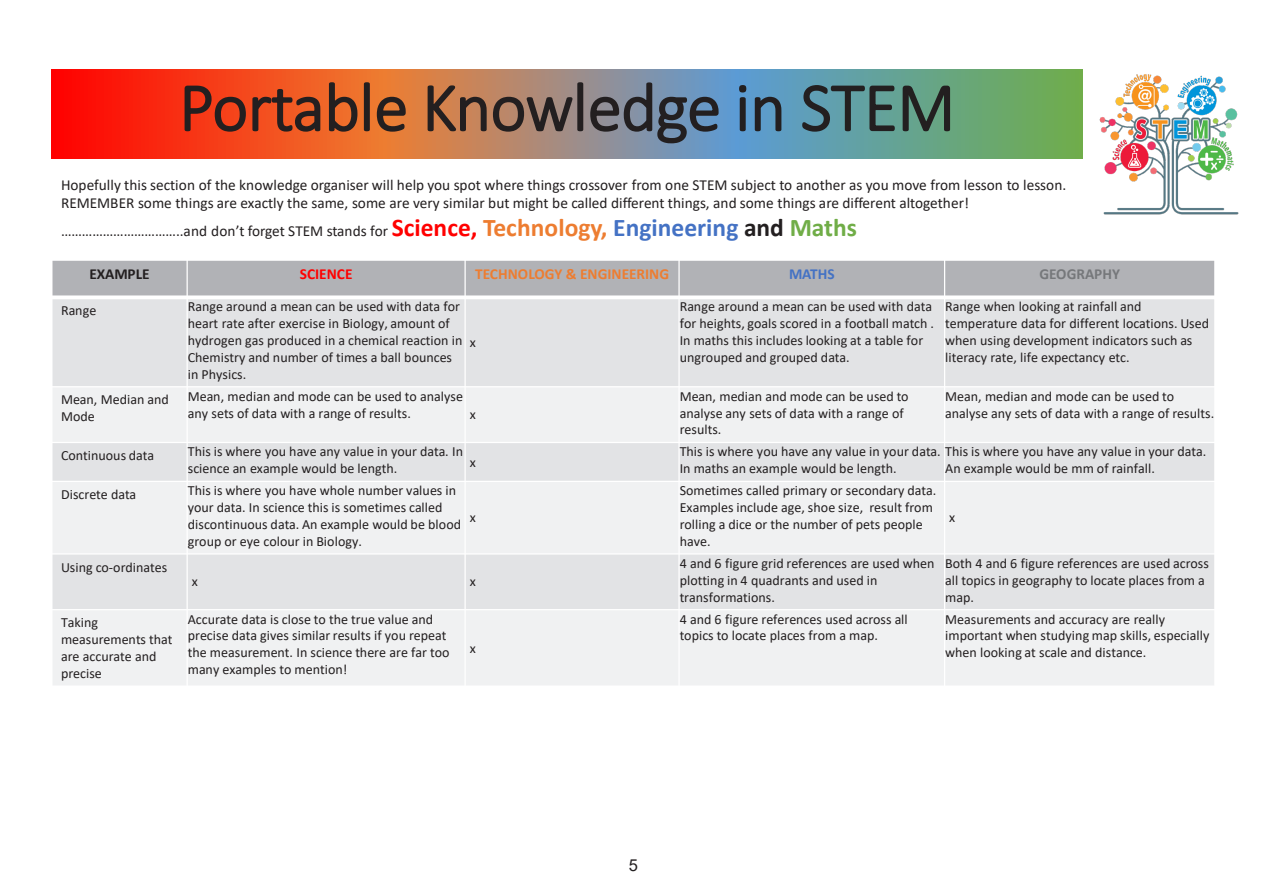
<style>
.page{position:relative;width:1263px;height:893px;background:#fff}
.page>*{position:absolute;margin:0;border:0;box-sizing:border-box;transform-origin:0 0}
.t1{font:300 68.85px "Calibri";letter-spacing:-.01em;color:#231f20}
.t2{font:16.5px "Arial";color:#231f20}
.t3{font:15.3px/18.3px "Calibri";color:#231f20}
.t4{font:700 15.3px "Calibri";color:#ed7d31}
.t5{font:700 15.3px "Calibri";color:#76787b}
.t6{font:700 15.3px "Calibri";letter-spacing:-.005em;color:#231f20}
.t7{font:700 15.3px "Calibri";color:#f00}
.t8{font:700 15.3px "Calibri";color:#4472c4}
.t9{font:14.1px/16.8px "Calibri";color:#231f20}
.s1{font-weight:700;font-size:25.5px;color:#f00}
.s2{font-weight:700;font-size:25.5px;color:#ed7d31}
.s3{font-weight:700;font-size:25.5px;color:#4472c4}
.s4{font-weight:700;font-size:25.5px}
.s5{font-weight:700;font-size:25.5px;color:#70ad47}
</style>
<div class="page">
<svg style="left:51px;top:69px;width:1031px;height:90px;background:#a97a64"></svg>
<img style="left:1099px;top:74px;width:140px;height:141px">
<div style="left:52px;top:260px;width:135px;height:37px;background:#b1b2b6"></div>
<div style="left:187px;top:260px;width:278px;height:37px;background:#b1b2b6"></div>
<div style="left:465px;top:260px;width:214px;height:37px;background:#b1b2b6"></div>
<div style="left:679px;top:260px;width:265px;height:37px;background:#b1b2b6"></div>
<div style="left:944px;top:260px;width:271px;height:37px;background:#b1b2b6"></div>
<div style="left:52px;top:297px;width:135px;height:90px;background:#e2e3e5"></div>
<div style="left:187px;top:297px;width:278px;height:90px;background:#e2e3e5"></div>
<div style="left:465px;top:297px;width:214px;height:90px;background:#e2e3e5"></div>
<div style="left:679px;top:297px;width:265px;height:90px;background:#e2e3e5"></div>
<div style="left:944px;top:297px;width:271px;height:90px;background:#e2e3e5"></div>
<div style="left:52px;top:387px;width:135px;height:55px;background:#f0f1f2"></div>
<div style="left:187px;top:387px;width:278px;height:55px;background:#f0f1f2"></div>
<div style="left:465px;top:387px;width:214px;height:55px;background:#f0f1f2"></div>
<div style="left:679px;top:387px;width:265px;height:55px;background:#f0f1f2"></div>
<div style="left:944px;top:387px;width:271px;height:55px;background:#f0f1f2"></div>
<div style="left:52px;top:442px;width:135px;height:39px;background:#e2e3e5"></div>
<div style="left:187px;top:442px;width:278px;height:39px;background:#e2e3e5"></div>
<div style="left:465px;top:442px;width:214px;height:39px;background:#e2e3e5"></div>
<div style="left:679px;top:442px;width:265px;height:39px;background:#e2e3e5"></div>
<div style="left:944px;top:442px;width:271px;height:39px;background:#e2e3e5"></div>
<div style="left:52px;top:481px;width:135px;height:73px;background:#f0f1f2"></div>
<div style="left:187px;top:481px;width:278px;height:73px;background:#f0f1f2"></div>
<div style="left:465px;top:481px;width:214px;height:73px;background:#f0f1f2"></div>
<div style="left:679px;top:481px;width:265px;height:73px;background:#f0f1f2"></div>
<div style="left:944px;top:481px;width:271px;height:73px;background:#f0f1f2"></div>
<div style="left:52px;top:554px;width:135px;height:56px;background:#e2e3e5"></div>
<div style="left:187px;top:554px;width:278px;height:56px;background:#e2e3e5"></div>
<div style="left:465px;top:554px;width:214px;height:56px;background:#e2e3e5"></div>
<div style="left:679px;top:554px;width:265px;height:56px;background:#e2e3e5"></div>
<div style="left:944px;top:554px;width:271px;height:56px;background:#e2e3e5"></div>
<div style="left:52px;top:610px;width:135px;height:76px;background:#f0f1f2"></div>
<div style="left:187px;top:610px;width:278px;height:76px;background:#f0f1f2"></div>
<div style="left:465px;top:610px;width:214px;height:76px;background:#f0f1f2"></div>
<div style="left:679px;top:610px;width:265px;height:76px;background:#f0f1f2"></div>
<div style="left:944px;top:610px;width:271px;height:76px;background:#f0f1f2"></div>
<hr style="left:187px;top:259px;width:1px;height:428px;background:#fff">
<hr style="left:464px;top:259px;width:2px;height:428px;background:#fff">
<hr style="left:678px;top:259px;width:2px;height:428px;background:#fff">
<hr style="left:944px;top:259px;width:1px;height:428px;background:#fff">
<svg style="left:52px;top:295px;width:1162px;height:4px;background:#f5f5f6"></svg>
<hr style="left:51px;top:386px;width:1164px;height:1px;background:#fff">
<hr style="left:51px;top:442px;width:1164px;height:1px;background:#fff">
<hr style="left:51px;top:481px;width:1164px;height:1px;background:#fff">
<hr style="left:51px;top:553px;width:1164px;height:2px;background:#fff">
<hr style="left:51px;top:609px;width:1164px;height:1px;background:#fff">
<hr style="left:1214px;top:259px;width:1px;height:428px;background:#fff">
<hr style="left:51px;top:259px;width:1164px;height:2px;background:#fff">
<hr style="left:51px;top:685px;width:1164px;height:2px;background:#fff">
<p class="t1" style="left:179px;top:65px;width:778px">Portable Knowledge in STEM</p>
<p class="t3" style="left:61px;top:175px;width:1007px">Hopefully this section of the knowledge organiser will help you spot where things crossover from one STEM subject to another as you move from lesson to lesson.<br>REMEMBER some things are exactly the same, some are very similar but might be called different things, and some things are different altogether!</p>
<p class="t3" style="left:61px;top:222px;width:797px">……………………………..and don’t forget STEM stands for <span class="s1">Science,</span> <span class="s2">Technology,</span> <span class="s3">Engineering</span> <span class="s4">and</span> <span class="s5">Maths</span></p>
<p class="t6" style="left:89px;top:263px;width:62px">EXAMPLE</p>
<p class="t7" style="left:300px;top:263px;width:54px">SCIENCE</p>
<p class="t4" style="left:475px;top:263px;width:196px">TECHNOLOGY &amp; ENGINEERING</p>
<p class="t8" style="left:789px;top:263px;width:47px">MATHS</p>
<p class="t5" style="left:1039px;top:263px;width:82px">GEOGRAPHY</p>
<p class="t9" style="left:61px;top:302px;width:37px">Range</p>
<p class="t9" style="left:188px;top:298px;width:276px">Range around a mean can be used with data for heart rate after exercise in Biology, amount of hydrogen gas produced in a chemical reaction in Chemistry and number of times a ball bounces in Physics.</p>
<p class="t9" style="left:680px;top:298px;width:256px">Range around a mean can be used with data for heights, goals scored in a football match .<br>In maths this includes looking at a table for ungrouped and grouped data.</p>
<p class="t9" style="left:945px;top:298px;width:265px">Range when looking at rainfall and temperature data for different locations. Used when using development indicators such as literacy rate, life expectancy etc.</p>
<p class="t9" style="left:470px;top:333px;width:8px">x</p>
<p class="t9" style="left:61px;top:391px;width:109px">Mean, Median and<br>Mode</p>
<p class="t9" style="left:188px;top:387px;width:277px">Mean, median and mode can be used to analyse any sets of data with a range of results.</p>
<p class="t9" style="left:470px;top:406px;width:8px">x</p>
<p class="t9" style="left:680px;top:387px;width:230px">Mean, median and mode can be used to analyse any sets of data with a range of results.</p>
<p class="t9" style="left:945px;top:387px;width:270px">Mean, median and mode can be used to analyse any sets of data with a range of results.</p>
<p class="t9" style="left:61px;top:447px;width:95px">Continuous data</p>
<p class="t9" style="left:188px;top:443px;width:277px">This is where you have any value in your data. In science an example would be length.</p>
<p class="t9" style="left:470px;top:453px;width:8px">x</p>
<p class="t9" style="left:680px;top:443px;width:528px">This is where you have any value in your data. This is where you have any value in your data.<br>In maths an example would be length.</p>
<p class="t9" style="left:945px;top:460px;width:211px">An example would be mm of rainfall.</p>
<p class="t9" style="left:61px;top:485px;width:77px">Discrete data</p>
<p class="t9" style="left:188px;top:482px;width:275px">This is where you have whole number values in your data. In science this is sometimes called discontinuous data. An example would be blood group or eye colour in Biology.</p>
<p class="t9" style="left:470px;top:509px;width:8px">x</p>
<p class="t9" style="left:680px;top:482px;width:258px">Sometimes called primary or secondary data.<br>Examples include age, shoe size, result from rolling a dice or the number of pets people have.</p>
<p class="t9" style="left:949px;top:509px;width:8px">x</p>
<p class="t9" style="left:61px;top:558px;width:108px">Using co-ordinates</p>
<p class="t9" style="left:192px;top:573px;width:8px">x</p>
<p class="t9" style="left:470px;top:573px;width:8px">x</p>
<p class="t9" style="left:680px;top:554px;width:256px">4 and 6 figure grid references are used when plotting in 4 quadrants and used in transformations.</p>
<p class="t9" style="left:945px;top:554px;width:265px">Both 4 and 6 figure references are used across all topics in geography to locate places from a map.</p>
<p class="t9" style="left:61px;top:614px;width:113px">Taking measurements that are accurate and precise</p>
<p class="t9" style="left:188px;top:610px;width:263px">Accurate data is close to the true value and precise data gives similar results if you repeat the measurement. In science there are far too many examples to mention!</p>
<p class="t9" style="left:470px;top:639px;width:8px">x</p>
<p class="t9" style="left:680px;top:610px;width:230px">4 and 6 figure references used across all topics to locate places from a map.</p>
<p class="t9" style="left:945px;top:610px;width:266px">Measurements and accuracy are really important when studying map skills, especially when looking at scale and distance.</p>
<p class="t2" style="left:629px;top:854px;width:11px">5</p>
</div>
